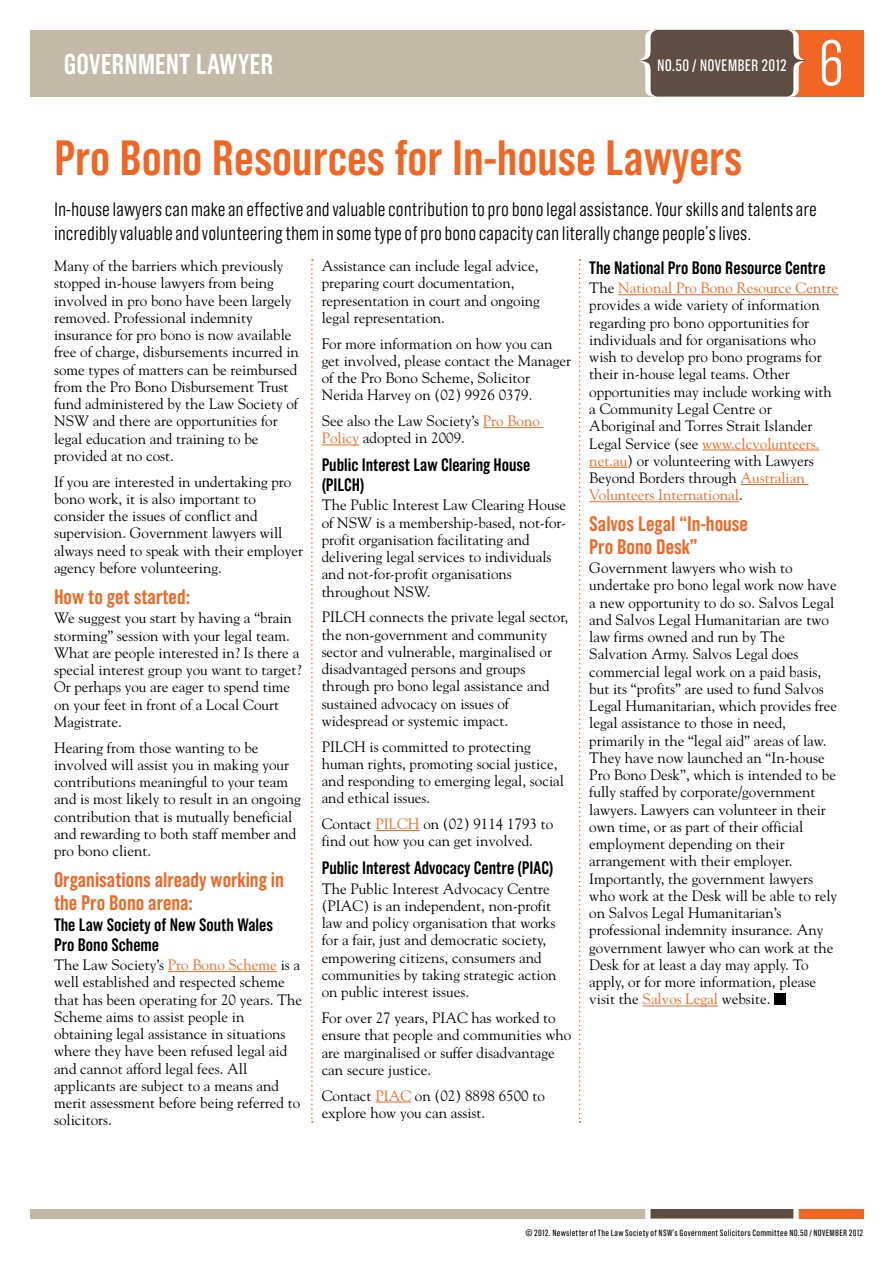
<style>
.page{position:relative;width:893px;height:1263px;background:#fff}
.page>*{position:absolute;margin:0;border:0;box-sizing:border-box;transform-origin:0 0}
.t1{font:300 63.9px "Grotzec Head Condensed";color:#fff}
.t2{font:600 49.5px "Grotzec Head Condensed";color:#f26522}
.t3{font:600 28.65px "Grotzec Head Condensed";letter-spacing:.005em;color:#fff}
.t4{font:600 21px/22.5px "Grotzec Head Condensed";color:#f26522}
.t5{font:300 19.5px/24px "Grotzec Head Condensed";color:#000}
.t6{font:600 18px/19.5px "Grotzec Head Condensed";color:#000}
.t7{font:16.5px "Grotzec Head Condensed";letter-spacing:.005em;color:#fff}
.t8{font:15px/17.2px "Goudy";color:#000}
.t9{font:9px "Grotzec Head Condensed";letter-spacing:.03em;color:#000}
.s1{color:#f26522}
</style>
<div class="page">
<div style="left:794px;top:30px;width:69px;height:66px;background:#f26522"></div>
<div style="left:30px;top:30px;width:764px;height:66px;background:#c2b9a7"></div>
<svg style="left:639px;top:30px;width:166px;height:67px;background:#715d51"></svg>
<div style="left:794px;top:1209px;width:69px;height:9px;background:#f26522"></div>
<div style="left:30px;top:1209px;width:764px;height:9px;background:#c2b9a7"></div>
<div style="left:648px;top:1209px;width:146px;height:9px;background:#5e4d42"></div>
<svg style="left:645px;top:1209px;width:6px;height:9px"></svg>
<svg style="left:793px;top:1209px;width:6px;height:9px"></svg>
<hr style="left:168px;top:971px;width:109px;height:1px;background:#f26522">
<hr style="left:483px;top:427px;width:61px;height:1px;background:#f26522">
<hr style="left:322px;top:444px;width:37px;height:1px;background:#f26522">
<hr style="left:375px;top:830px;width:45px;height:1px;background:#f26522">
<hr style="left:375px;top:1102px;width:36px;height:1px;background:#f26522">
<hr style="left:618px;top:294px;width:221px;height:1px;background:#f26522">
<hr style="left:702px;top:450px;width:117px;height:1px;background:#f26522">
<hr style="left:589px;top:467px;width:38px;height:1px;background:#f26522">
<hr style="left:740px;top:484px;width:68px;height:1px;background:#f26522">
<hr style="left:589px;top:501px;width:150px;height:1px;background:#f26522">
<hr style="left:643px;top:1005px;width:75px;height:1px;background:#f26522">
<div style="left:774px;top:993px;width:11px;height:11px;background:#000"></div>
<svg style="left:311px;top:259px;width:2px;height:864px"></svg>
<svg style="left:579px;top:259px;width:2px;height:864px"></svg>
<h3 class="t3" style="left:64px;top:48px;width:198px">GOVERNMENT lawyer</h3>
<p class="t7" style="left:657px;top:55px;width:131px">NO.50 / NOVEMBER 2012</p>
<h1 class="t1" style="left:819px;top:26px;width:27px">6</h1>
<h2 class="t2" style="left:54px;top:130px;width:690px">Pro Bono Resources for In-house Lawyers</h2>
<p class="t5" style="left:54px;top:196px;width:764px">In-house lawyers can make an effective and valuable contribution to pro bono legal assistance. Your skills and talents are incredibly valuable and volunteering them in some type of pro bono capacity can literally change people’s lives.</p>
<p class="t8" style="left:54px;top:257px;width:247px">Many of the barriers which previously stopped in-house lawyers from being involved in pro bono have been largely removed. Professional indemnity insurance for pro bono is now available free of charge, disbursements incurred in some types of matters can be reimbursed from the Pro Bono Disbursement Trust fund administered by the Law Society of NSW and there are opportunities for legal education and training to be provided at no cost.</p>
<p class="t8" style="left:54px;top:473px;width:251px">If you are interested in undertaking pro bono work, it is also important to consider the issues of conflict and supervision. Government lawyers will always need to speak with their employer agency before volunteering.</p>
<h3 class="t4" style="left:54px;top:585px;width:138px">How to get started:</h3>
<p class="t8" style="left:54px;top:609px;width:249px">We suggest you start by having a “brain storming” session with your legal team.<br>What are people interested in? Is there a special interest group you want to target?<br>Or perhaps you are eager to spend time on your feet in front of a Local Court Magistrate.</p>
<p class="t8" style="left:54px;top:738px;width:248px">Hearing from those wanting to be involved will assist you in making your contributions meaningful to your team and is most likely to result in an ongoing contribution that is mutually beneficial and rewarding to both staff member and pro bono client.</p>
<h3 class="t4" style="left:54px;top:868px;width:231px">Organisations already working in the Pro Bono arena:</h3>
<p class="t6" style="left:54px;top:915px;width:221px">The Law Society of New South Wales<br>Pro Bono Scheme</p>
<p class="t8" style="left:54px;top:956px;width:250px">The Law Society’s <span class="s1">Pro Bono Scheme</span> is a well established and respected scheme that has been operating for 20 years. The Scheme aims to assist people in obtaining legal assistance in situations where they have been refused legal aid and cannot afford legal fees. All applicants are subject to a means and merit assessment before being referred to solicitors.</p>
<p class="t8" style="left:322px;top:257px;width:220px">Assistance can include legal advice, preparing court documentation, representation in court and ongoing legal representation.</p>
<p class="t8" style="left:322px;top:335px;width:251px">For more information on how you can get involved, please contact the Manager of the Pro Bono Scheme, Solicitor Nerida Harvey on (02) 9926 0379.</p>
<p class="t8" style="left:322px;top:412px;width:220px">See also the Law Society’s <span class="s1">Pro Bono<br>Policy</span> adopted in 2009.</p>
<p class="t6" style="left:322px;top:455px;width:210px">Public Interest Law Clearing House (PILCH)</p>
<p class="t8" style="left:322px;top:496px;width:246px">The Public Interest Law Clearing House of NSW is a membership-based, not-for&shy;profit organisation facilitating and delivering legal services to individuals and not-for-profit organisations throughout NSW.</p>
<p class="t8" style="left:322px;top:608px;width:248px">PILCH connects the private legal sector, the non-government and community sector and vulnerable, marginalised or disadvantaged persons and groups through pro bono legal assistance and sustained advocacy on issues of widespread or systemic impact.</p>
<p class="t8" style="left:322px;top:737px;width:244px">PILCH is committed to protecting human rights, promoting social justice, and responding to emerging legal, social and ethical issues.</p>
<p class="t8" style="left:322px;top:815px;width:233px">Contact <span class="s1">PILCH</span> on (02) 9114 1793 to find out how you can get involved.</p>
<p class="t6" style="left:322px;top:858px;width:233px">Public Interest Advocacy Centre (PIAC)</p>
<p class="t8" style="left:322px;top:880px;width:236px">The Public Interest Advocacy Centre (PIAC) is an independent, non-profit law and policy organisation that works for a fair, just and democratic society, empowering citizens, consumers and communities by taking strategic action on public interest issues.</p>
<p class="t8" style="left:322px;top:1009px;width:251px">For over 27 years, PIAC has worked to ensure that people and communities who are marginalised or suffer disadvantage can secure justice.</p>
<p class="t8" style="left:322px;top:1086px;width:225px">Contact <span class="s1">PIAC</span> on (02) 8898 6500 to explore how you can assist.</p>
<p class="t6" style="left:589px;top:257px;width:238px">The National Pro Bono Resource Centre</p>
<p class="t8" style="left:589px;top:279px;width:250px">The <span class="s1">National Pro Bono Resource Centre </span>provides a wide variety of information regarding pro bono opportunities for individuals and for organisations who wish to develop pro bono programs for their in-house legal teams. Other opportunities may include working with a Community Legal Centre or Aboriginal and Torres Strait Islander Legal Service (see <span class="s1">www.clcvolunteers. net.au</span>) or volunteering with Lawyers Beyond Borders through <span class="s1">Australian Volunteers International</span>.</p>
<h3 class="t4" style="left:589px;top:512px;width:160px">Salvos Legal “In-house<br>Pro Bono Desk”</h3>
<p class="t8" style="left:589px;top:559px;width:249px">Government lawyers who wish to undertake pro bono legal work now have a new opportunity to do so. Salvos Legal and Salvos Legal Humanitarian are two law firms owned and run by The Salvation Army. Salvos Legal does commercial legal work on a paid basis, but its “profits” are used to fund Salvos Legal Humanitarian, which provides free legal assistance to those in need, primarily in the “legal aid” areas of law.<br>They have now launched an “In-house Pro Bono Desk”, which is intended to be fully staffed by corporate/government lawyers. Lawyers can volunteer in their own time, or as part of their official employment depending on their arrangement with their employer.<br>Importantly, the government lawyers who work at the Desk will be able to rely on Salvos Legal Humanitarian’s professional indemnity insurance. Any government lawyer who can work at the Desk for at least a day may apply. To apply, or for more information, please visit the <span class="s1">Salvos Legal</span> website.</p>
<p class="t9" style="left:525px;top:1228px;width:339px">© 2012. Newsletter of The Law Society of NSW’s Government Solicitors Committee NO.50 / NOVEMBER 2012</p>
</div>
